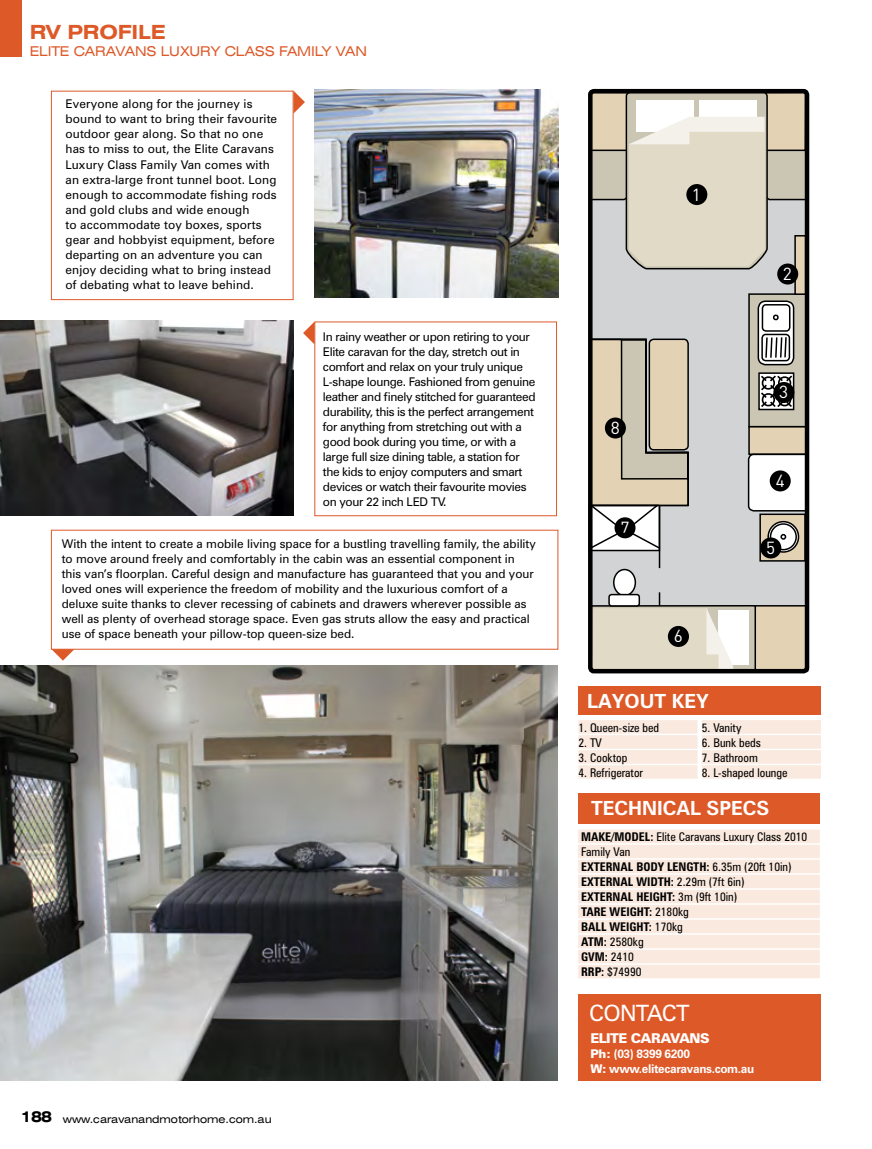
<style>
.page{position:relative;width:872px;height:1149px;background:#fff}
.page>*{position:absolute;margin:0;border:0;box-sizing:border-box;transform-origin:0 0}
.t1{font:22.5px "Zurich BT";letter-spacing:-.03em;color:#fff}
.t2{font:700 19.5px "Zurich BT";color:#fff}
.t3{font:700 expanded 19.5px "Swiss 721 BT";letter-spacing:-.01em;color:#dd5928}
.t4{font:17.25px "DIN";color:#fff}
.t5{font:expanded 13.5px "Swiss 721 BT";letter-spacing:-.01em;color:#dd5928}
.t6{font:900 13.5px "Zurich BT";letter-spacing:-.04em;color:#fff}
.t7{font:12px/15px "Zurich BT";color:#000}
.t8{font:12px/15px "Zurich BT";letter-spacing:-.03em;color:#000}
.t9{font:condensed 12px/15px "Zurich BT";color:#000}
.t10{font:700 12px/15px "Zurich BT";letter-spacing:-.03em;color:#fff}
.t11{font:expanded 10.5px "Swiss 721 BT";color:#000}
.s1{font-weight:700;font-size:15px}
.s2{font-weight:700}
.s3{font-weight:900}
</style>
<div class="page">
<img style="left:0;top:320px;width:293px;height:195px">
<div style="left:578px;top:720px;width:119px;height:13px;background:#fae9de"></div>
<div style="left:578px;top:735px;width:119px;height:13px;background:#fae9de"></div>
<div style="left:578px;top:750px;width:119px;height:13px;background:#fae9de"></div>
<div style="left:578px;top:765px;width:119px;height:13px;background:#fae9de"></div>
<div style="left:702px;top:720px;width:119px;height:13px;background:#fae9de"></div>
<div style="left:702px;top:735px;width:119px;height:13px;background:#fae9de"></div>
<div style="left:702px;top:750px;width:119px;height:13px;background:#fae9de"></div>
<div style="left:702px;top:765px;width:119px;height:13px;background:#fae9de"></div>
<div style="left:578px;top:686px;width:243px;height:28px;background:#dd5928"></div>
<div style="left:579px;top:993px;width:242px;height:87px;background:#dd5928"></div>
<div style="left:314px;top:321px;width:243px;height:195px;background:#fff;border:1px solid #dd5928"></div>
<svg style="left:51px;top:649px;width:23px;height:11px"></svg>
<svg style="left:303px;top:322px;width:11px;height:22px"></svg>
<img style="left:0;top:665px;width:557px;height:415px">
<div style="left:578px;top:829px;width:241px;height:13px;background:#fae9de"></div>
<div style="left:578px;top:844px;width:241px;height:13px;background:#fae9de"></div>
<div style="left:578px;top:859px;width:241px;height:13px;background:#fae9de"></div>
<div style="left:578px;top:874px;width:241px;height:13px;background:#fae9de"></div>
<div style="left:578px;top:889px;width:241px;height:13px;background:#fae9de"></div>
<div style="left:578px;top:904px;width:241px;height:13px;background:#fae9de"></div>
<div style="left:578px;top:919px;width:241px;height:13px;background:#fae9de"></div>
<div style="left:578px;top:934px;width:241px;height:13px;background:#fae9de"></div>
<div style="left:578px;top:949px;width:241px;height:13px;background:#fae9de"></div>
<div style="left:578px;top:964px;width:241px;height:13px;background:#fae9de"></div>
<div style="left:578px;top:793px;width:241px;height:31px;background:#dd5928"></div>
<img style="left:315px;top:89px;width:243px;height:208px">
<div style="left:51px;top:91px;width:242px;height:209px;background:#fff;border:1px solid #dd5928"></div>
<svg style="left:293px;top:91px;width:12px;height:22px"></svg>
<div style="left:588px;top:90px;width:218px;height:580px;background:#d1d3d4;border-radius:4px"></div>
<div style="left:749px;top:294px;width:57px;height:132px;background:#cac6b3"></div>
<div style="left:748px;top:293px;width:59px;height:134px;border:2px solid #000"></div>
<div style="left:749px;top:426px;width:57px;height:28px;background:#e4d2b4"></div>
<div style="left:748px;top:426px;width:59px;height:29px;border:2px solid #000"></div>
<svg style="left:747px;top:453px;width:57px;height:59px;background:#e5e5e5"></svg>
<svg style="left:593px;top:94px;width:211px;height:176px"></svg>
<div style="left:758px;top:372px;width:36px;height:38px;border:2px solid #000"></div>
<svg style="left:759px;top:373px;width:35px;height:36px"></svg>
<svg style="left:758px;top:301px;width:35px;height:63px"></svg>
<div style="left:757px;top:300px;width:37px;height:65px;border:2px solid #000;border-radius:7px"></div>
<div style="left:762px;top:305px;width:27px;height:26px;background:#fff;border-radius:4px"></div>
<div style="left:761px;top:304px;width:29px;height:27px;border:2px solid #000;border-radius:4px"></div>
<div style="left:761px;top:333px;width:29px;height:28px;border:2px solid #000;border-radius:4px"></div>
<svg style="left:773px;top:314px;width:6px;height:7px"></svg>
<svg style="left:764px;top:335px;width:23px;height:24px"></svg>
<div style="left:773px;top:382px;width:21px;height:21px;background:#000;border-radius:50%"></div>
<div style="left:769px;top:470px;width:21px;height:21px;background:#000;border-radius:50%"></div>
<div style="left:760px;top:514px;width:45px;height:46px;background:#e4d2b4"></div>
<div style="left:759px;top:513px;width:46px;height:48px;border:2px solid #000"></div>
<svg style="left:768px;top:521px;width:30px;height:31px"></svg>
<div style="left:767px;top:520px;width:32px;height:32px;border:2px solid #000;border-radius:50%"></div>
<div style="left:770px;top:524px;width:26px;height:25px;background:#fff;border-radius:50%"></div>
<div style="left:769px;top:523px;width:28px;height:27px;border:2px solid #000;border-radius:50%"></div>
<svg style="left:780px;top:533px;width:6px;height:6px"></svg>
<svg style="left:593px;top:338px;width:96px;height:214px;background:#c8bfac"></svg>
<div style="left:686px;top:184px;width:21px;height:21px;background:#000;border-radius:50%"></div>
<div style="left:795px;top:236px;width:10px;height:58px;background:#e4d2b4"></div>
<div style="left:794px;top:235px;width:12px;height:60px;border:2px solid #000"></div>
<div style="left:777px;top:263px;width:21px;height:21px;background:#000;border-radius:50%"></div>
<div style="left:760px;top:537px;width:21px;height:21px;background:#000;border-radius:50%"></div>
<div style="left:605px;top:417px;width:21px;height:21px;background:#000;border-radius:50%"></div>
<div style="left:755px;top:605px;width:52px;height:65px;background:#e4d2b4"></div>
<div style="left:754px;top:605px;width:54px;height:66px;border:2px solid #000"></div>
<div style="left:588px;top:89px;width:221px;height:584px;border:4px solid #000;border-radius:4px"></div>
<div style="left:614px;top:569px;width:21px;height:26px;background:#fff;border-radius:50%"></div>
<div style="left:613px;top:568px;width:23px;height:28px;border:2px solid #000;border-radius:50%"></div>
<hr style="left:659px;top:505px;width:1px;height:63px;background:#000">
<svg style="left:588px;top:592px;width:170px;height:80px"></svg>
<div style="left:0;top:0;width:21px;height:56px;background:#dd5928"></div>
<h2 class="t3" style="left:30px;top:20px;width:137px">RV PROFILE</h2>
<p class="t5" style="left:30px;top:43px;width:339px">ELITE CARAVANS LUXURY CLASS FAMILY VAN</p>
<p class="t7" style="left:65px;top:97px;width:213px">Everyone along for the journey is bound to want to bring their favourite outdoor gear along. So that no one has to miss to out, the Elite Caravans Luxury Class Family Van comes with an extra-large front tunnel boot. Long enough to accommodate fishing rods and gold clubs and wide enough<br>to accommodate toy boxes, sports gear and hobbyist equipment, before departing on an adventure you can enjoy deciding what to bring instead of debating what to leave behind.</p>
<p class="t8" style="left:323px;top:329px;width:214px">In rainy weather or upon retiring to your Elite caravan for the day, stretch out in comfort and relax on your truly unique L-shape lounge. Fashioned from genuine leather and finely stitched for guaranteed durability, this is the perfect arrangement for anything from stretching out with a good book during you time, or with a large full size dining table, a station for the kids to enjoy computers and smart devices or watch their favourite movies on your 22 inch LED TV.</p>
<p class="t7" style="left:62px;top:536px;width:475px">With the intent to create a mobile living space for a bustling travelling family, the ability to move around freely and comfortably in the cabin was an essential component in this van’s floorplan. Careful design and manufacture has guaranteed that you and your loved ones will experience the freedom of mobility and the luxurious comfort of a deluxe suite thanks to clever recessing of cabinets and drawers wherever possible as well as plenty of overhead storage space. Even gas struts allow the easy and practical use of space beneath your pillow-top queen-size bed.</p>
<p class="t11" style="left:21px;top:1112px;width:252px"><span class="s1">188</span> www.caravanandmotorhome.com.au</p>
<h3 class="t4" style="left:692px;top:184px;width:11px">1</h3>
<h3 class="t4" style="left:611px;top:416px;width:11px">8</h3>
<h3 class="t4" style="left:620px;top:517px;width:11px">7</h3>
<h3 class="t4" style="left:674px;top:625px;width:11px">6</h3>
<h2 class="t2" style="left:587px;top:689px;width:124px">LAYOUT KEY</h2>
<h3 class="t4" style="left:783px;top:262px;width:11px">2</h3>
<h3 class="t4" style="left:779px;top:381px;width:11px">3</h3>
<h3 class="t4" style="left:775px;top:469px;width:11px">4</h3>
<h3 class="t4" style="left:766px;top:536px;width:11px">5</h3>
<p class="t9" style="left:578px;top:719px;width:82px">1. Queen-size bed</p>
<p class="t9" style="left:578px;top:734px;width:25px">2. TV</p>
<p class="t9" style="left:578px;top:749px;width:50px">3. Cooktop</p>
<p class="t9" style="left:578px;top:764px;width:66px">4. Refrigerator</p>
<p class="t9" style="left:702px;top:719px;width:41px">5. Vanity</p>
<p class="t9" style="left:702px;top:734px;width:61px">6. Bunk beds</p>
<p class="t9" style="left:702px;top:749px;width:57px">7. Bathroom</p>
<p class="t9" style="left:702px;top:764px;width:87px">8. L-shaped lounge</p>
<h2 class="t2" style="left:591px;top:795px;width:180px">TECHNICAL SPECS</h2>
<p class="t9" style="left:581px;top:828px;width:228px"><span class="s2">MAKE/MODEL:</span> Elite Caravans Luxury Class 2010<br>Family Van<br><span class="s2">EXTERNAL BODY LENGTH:</span> 6.35m (20ft 10in)<br><span class="s2">EXTERNAL WIDTH:</span> 2.29m (7ft 6in)<br><span class="s2">EXTERNAL HEIGHT:</span> 3m (9ft 10in)<br><span class="s2">TARE WEIGHT:</span> 2180kg<br><span class="s2">BALL WEIGHT:</span> 170kg<br><span class="s2">ATM:</span> 2580kg<br><span class="s2">GVM:</span> 2410<br><span class="s2">RRP:</span> $74990</p>
<h1 class="t1" style="left:589px;top:999px;width:102px">CONTACT</h1>
<p class="t6" style="left:590px;top:1029px;width:121px">ELITE CARAVANS</p>
<p class="t10" style="left:590px;top:1045px;width:165px"><span class="s3">Ph:</span> (03) 8399 6200<br><span class="s3">W:</span> www.elitecaravans.com.au</p>
</div>
